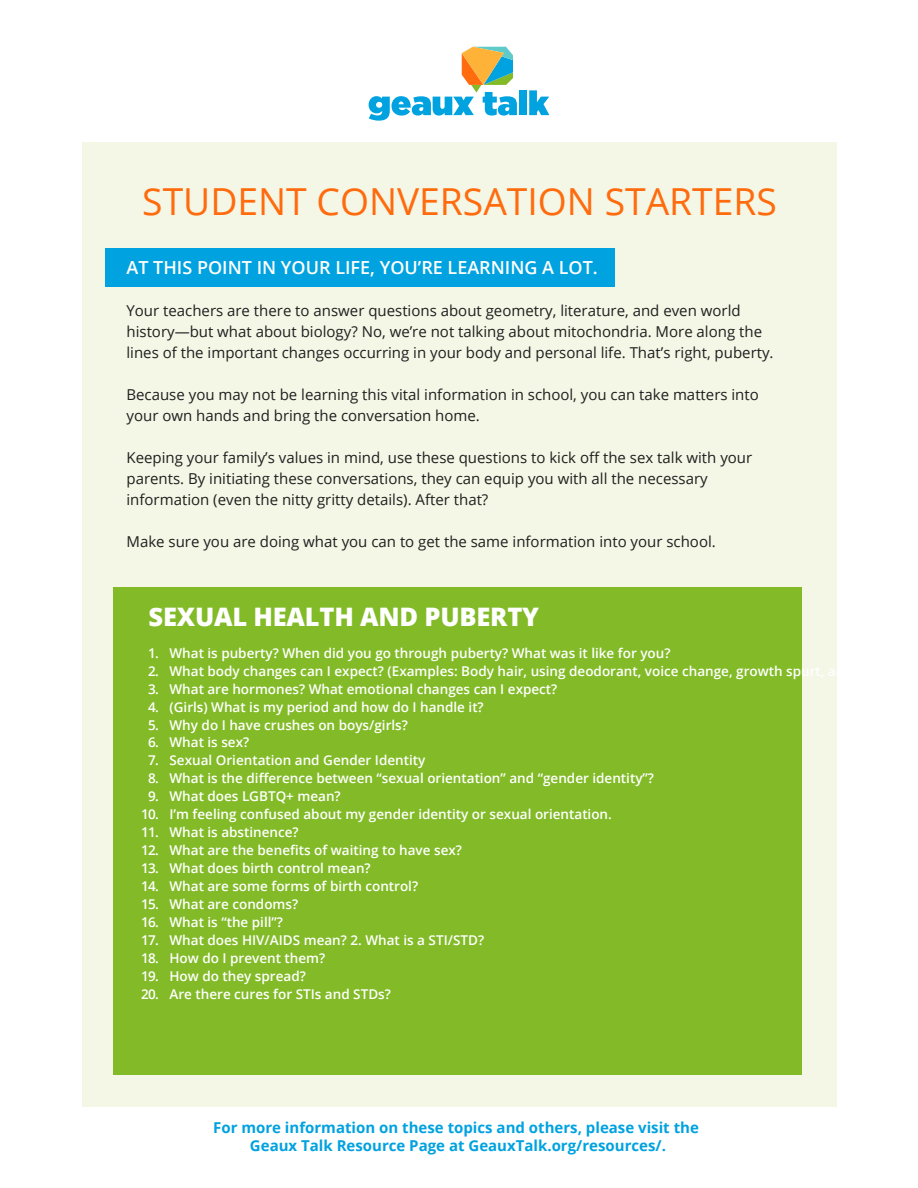
<style>
.page{position:relative;width:918px;height:1188px;background:#fff}
.page>*{position:absolute;margin:0;border:0;box-sizing:border-box;transform-origin:0 0}
.t1{font:37.2px "Open Sans";color:#ff6b0d}
.t2{font:800 25.5px "Open Sans";letter-spacing:-.01em;color:#fff}
.t3{font:600 18px "Open Sans";color:#fff}
.t4{font:15px/21px "Open Sans";color:#1f1f1f}
.t5{font:700 15px/18px "Open Sans";color:#00a2df;text-align:center}
.t6{font:600 13.5px/18px "Open Sans";color:#fff}
.t7{font:600 13.5px/18px "Open Sans";letter-spacing:-.05em;color:#fff;text-align:center}
</style>
<div class="page">
<div style="left:82px;top:143px;width:754px;height:964px;background:#f4f6e6"></div>
<div style="left:519px;top:90px;width:8px;height:25px;background:#00a2df"></div>
<svg style="left:529px;top:90px;width:20px;height:25px"></svg>
<svg style="left:369px;top:47px;width:148px;height:74px"></svg>
<div style="left:114px;top:588px;width:688px;height:487px;background:#82bb27"></div>
<div style="left:106px;top:248px;width:509px;height:39px;background:#00a2df"></div>
<h1 class="t1" style="left:142px;top:176px;width:636px">STUDENT CONVERSATION STARTERS</h1>
<h3 class="t3" style="left:127px;top:255px;width:473px">AT THIS POINT IN YOUR LIFE, YOU’RE LEARNING A LOT.</h3>
<p class="t4" style="left:127px;top:299px;width:649px">Your teachers are there to answer questions about geometry, literature, and even world history—but what about biology? No, we’re not talking about mitochondria. More along the lines of the important changes occurring in your body and personal life. That’s right, puberty.</p>
<p class="t4" style="left:127px;top:383px;width:634px">Because you may not be learning this vital information in school, you can take matters into your own hands and bring the conversation home.</p>
<p class="t4" style="left:127px;top:446px;width:627px">Keeping your family’s values in mind, use these questions to kick off the sex talk with your parents. By initiating these conversations, they can equip you with all the necessary information (even the nitty gritty details). After that?</p>
<p class="t4" style="left:127px;top:530px;width:591px">Make sure you are doing what you can to get the same information into your school.</p>
<h2 class="t2" style="left:148px;top:597px;width:392px">SEXUAL HEALTH AND PUBERTY</h2>
<p class="t6" style="left:170px;top:643px;width:695px">What is puberty? When did you go through puberty? What was it like for you?<br>What body changes can I expect? (Examples: Body hair, using deodorant, voice change, growth spurt, acne)<br>What are hormones? What emotional changes can I expect?<br>(Girls) What is my period and how do I handle it?<br>Why do I have crushes on boys/girls?<br>What is sex?<br>Sexual Orientation and Gender Identity<br>What is the difference between “sexual orientation” and “gender identity”?<br>What does LGBTQ+ mean?<br>I’m feeling confused about my gender identity or sexual orientation.<br>What is abstinence?<br>What are the benefits of waiting to have sex?<br>What does birth control mean?<br>What are some forms of birth control?<br>What are condoms?<br>What is “the pill”?<br>What does HIV/AIDS mean? 2. What is a STI/STD?<br>How do I prevent them?<br>How do they spread?<br>Are there cures for STIs and STDs?</p>
<p class="t7" style="left:141px;top:643px;width:19px">1.<br>2.<br>3.<br>4.<br>5.<br>6.<br>7.<br>8.<br>9.<br>10.<br>11.<br>12.<br>13.<br>14.<br>15.<br>16.<br>17.<br>18.<br>19.<br>20.</p>
<p class="t5" style="left:213px;top:1118px;width:487px">For more information on these topics and others, please visit the<br>Geaux Talk Resource Page at GeauxTalk.org/resources/.</p>
</div>
